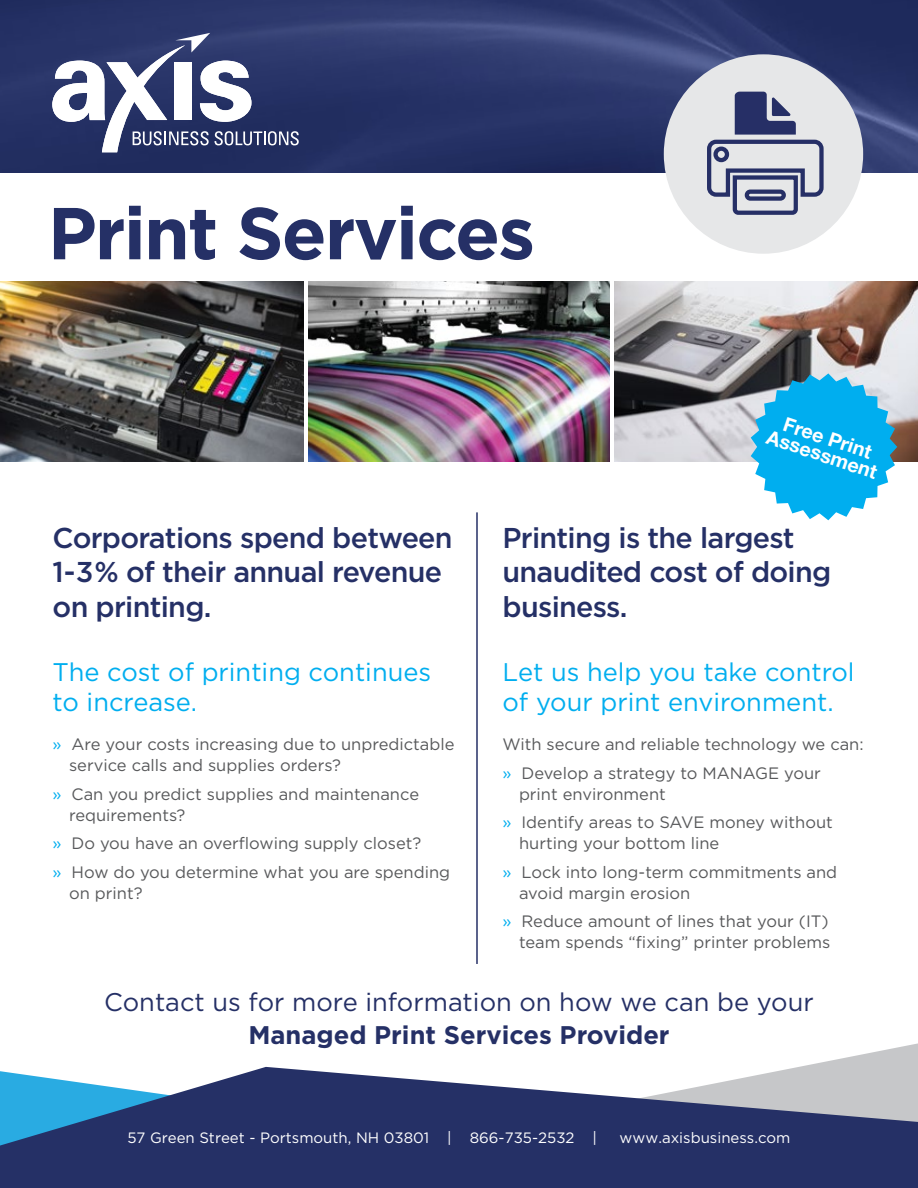
<style>
.page{position:relative;width:918px;height:1188px;background:#fff}
.page>*{position:absolute;margin:0;border:0;box-sizing:border-box;transform-origin:0 0}
.t1{font:700 73.35px "Gotham";letter-spacing:-.025em;color:#253066}
.t2{font:500 28.65px/34.3px "Gotham";letter-spacing:-.025em;color:#253066}
.t3{font:25.5px/30px "Gotham";color:#00aeef}
.t4{font:25.5px "Gotham";color:#253066}
.t5{font:700 25.5px "Gotham";color:#253066}
.t6{font:700 19.8px/17.5px "Helvetica Neue LT Std";color:#fff;text-align:center}
.t7{font:16.5px/28.5px "Gotham";color:#58595b}
.t8{font:15px "Gotham";color:#fff}
.s1{color:#00aeef}
</style>
<div class="page">
<img style="left:0;top:0;width:918px;height:173px">
<svg style="left:799px;top:1043px;width:119px;height:24px"></svg>
<svg style="left:0;top:1067px;width:918px;height:121px;background:#4a5b87"></svg>
<svg style="left:52px;top:33px;width:247px;height:119px"></svg>
<div style="left:664px;top:54px;width:199px;height:200px;background:#e6e7e8;border-radius:50%"></div>
<img style="left:0;top:281px;width:303px;height:181px">
<img style="left:308px;top:281px;width:302px;height:181px">
<img style="left:615px;top:281px;width:303px;height:181px">
<svg style="left:707px;top:92px;width:117px;height:123px"></svg>
<svg style="left:751px;top:373px;width:146px;height:147px;background:#3cb8e7"></svg>
<hr style="left:476px;top:512px;width:2px;height:452px;background:#253066">
<h1 class="t1" style="left:48px;top:185px;width:489px">Print Services</h1>
<p class="t6" style="left:776px;top:410px;width:117px;rotate:19deg">Free Print<br>Assessment</p>
<h2 class="t2" style="left:53px;top:520px;width:402px">Corporations spend between<br>1-3% of their annual revenue on printing.</h2>
<h3 class="t3" style="left:53px;top:657px;width:380px">The cost of printing continues to increase.</h3>
<p class="t7" style="left:69px;top:734px;width:387px;line-height:21px;text-indent:-16px"><span class="s1">»</span> Are your costs increasing due to unpredictable service calls and supplies orders?</p>
<p class="t7" style="left:69px;top:783px;width:352px;line-height:21px;text-indent:-16px"><span class="s1">»</span> Can you predict supplies and maintenance requirements?</p>
<p class="t7" style="left:53px;top:829px;width:399px"><span class="s1">»</span> Do you have an overflowing supply closet?<br><span class="s1">»</span> How do you determine what you are spending</p>
<p class="t7" style="left:69px;top:878px;width:75px">on print?</p>
<h2 class="t2" style="left:503px;top:520px;width:330px">Printing is the largest unaudited cost of doing business.</h2>
<h3 class="t3" style="left:503px;top:657px;width:354px">Let us help you take control of your print environment.</h3>
<p class="t7" style="left:503px;top:730px;width:363px">With secure and reliable technology we can: <span class="s1">»</span> Develop a strategy to MANAGE your</p>
<p class="t7" style="left:503px;top:779px;width:332px;text-indent:16px">print environment<br><span class="s1">»</span> Identify areas to SAVE money without</p>
<p class="t7" style="left:503px;top:829px;width:336px;text-indent:16px">hurting your bottom line<br><span class="s1">»</span> Lock into long-term commitments and</p>
<p class="t7" style="left:503px;top:878px;width:328px;text-indent:16px">avoid margin erosion<br><span class="s1">»</span> Reduce amount of lines that your (IT)</p>
<p class="t7" style="left:519px;top:928px;width:313px">team spends “fixing” printer problems</p>
<h3 class="t4" style="left:104px;top:985px;width:711px">Contact us for more information on how we can be your</h3>
<h3 class="t5" style="left:248px;top:1018px;width:423px">Managed Print Services Provider</h3>
<p class="t8" style="left:127px;top:1128px;width:471px">57 Green Street - Portsmouth, NH 03801 | 866-735-2532 |</p>
<p class="t8" style="left:620px;top:1128px;width:172px">www.axisbusiness.com</p>
</div>
